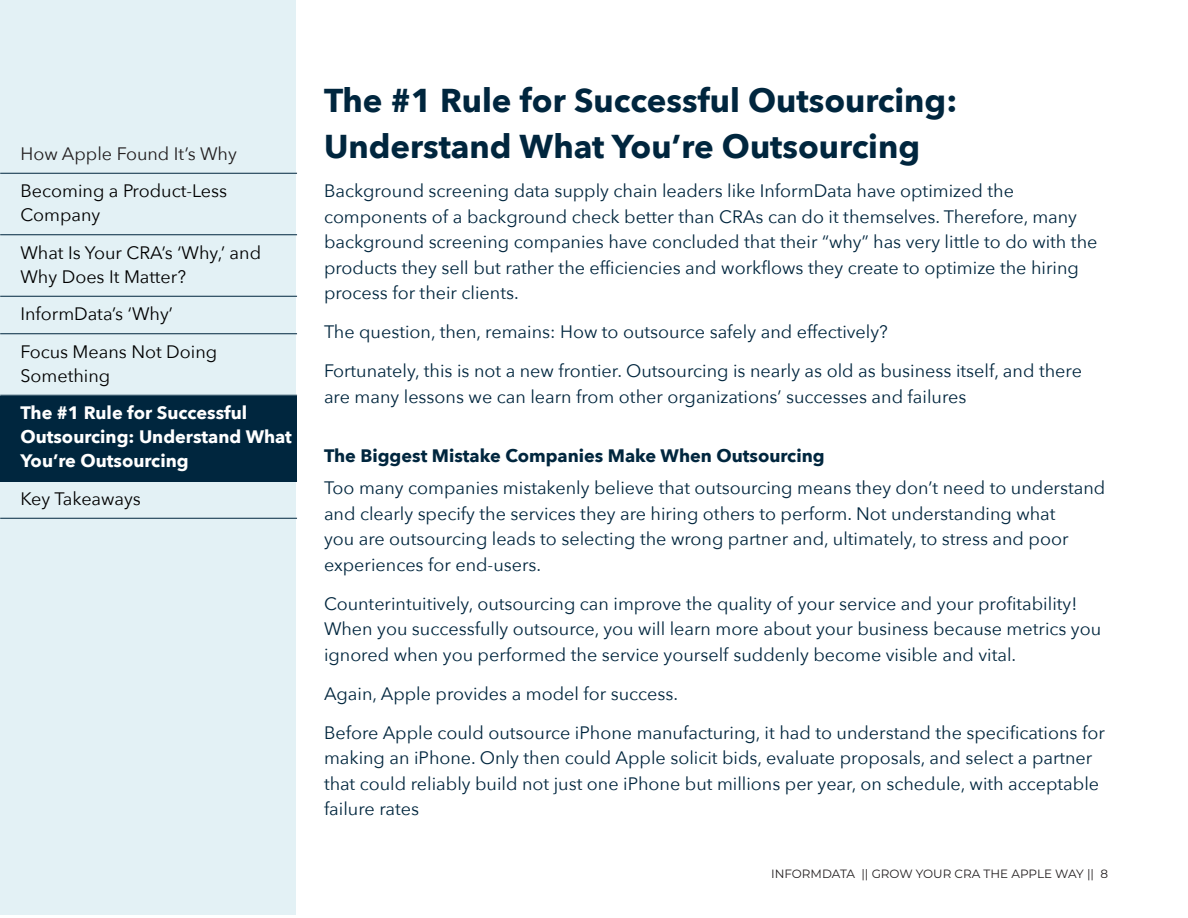
<style>
.page{position:relative;width:1188px;height:918px;background:#fff}
.page>*{position:absolute;margin:0;border:0;box-sizing:border-box;transform-origin:0 0}
.Sub_Header{font:700 33px/46.5px "Avenir Next";color:#00263e}
.Body{font:18px/25.5px "Avenir Next";color:#00263e}
.t1{font:18px/24px "Avenir Next";color:#000}
.t2{font:700 18px/24px "Avenir Next";color:#fff}
.Subhead_-_Black{font:700 18px "Avenir Next";color:#00263e}
.t3{font:18px "Avenir Next";color:#231f20}
.t4{font:12px "Montserrat";color:#231f20}
</style>
<div class="page">
<div style="left:0;top:0;width:296px;height:915px;background:#e3f1f5"></div>
<div style="left:0;top:396px;width:297px;height:86px;background:#00263e"></div>
<hr style="left:0;top:173px;width:297px;height:1px;background:#00263e">
<hr style="left:0;top:235px;width:297px;height:1px;background:#00263e">
<hr style="left:0;top:296px;width:297px;height:1px;background:#00263e">
<hr style="left:0;top:334px;width:297px;height:1px;background:#00263e">
<hr style="left:0;top:395px;width:297px;height:1px;background:#00263e">
<hr style="left:0;top:518px;width:297px;height:1px;background:#00263e">
<p class="t3" style="left:20px;top:138px;width:218px">How Apple Found It’s Why</p>
<p class="t1" style="left:20px;top:178px;width:208px">Becoming a Product-Less<br>Company</p>
<p class="t1" style="left:20px;top:240px;width:242px">What Is Your CRA’s ‘Why,’ and<br>Why Does It Matter?</p>
<p class="t1" style="left:20px;top:294px;width:198px;line-height:37.5px">InformData’s ‘Why’<br>Focus Means Not Doing</p>
<p class="t1" style="left:20px;top:363px;width:91px">Something</p>
<p class="t2" style="left:20px;top:401px;width:273px">The #1 Rule for Successful<br>Outsourcing: Understand What<br>You’re Outsourcing</p>
<p class="t1" style="left:20px;top:486px;width:122px">Key Takeaways</p>
<p class="Sub_Header" style="left:324px;top:77px;width:635px">The #1 Rule for Successful Outsourcing:<br>Understand What You’re Outsourcing</p>
<p class="Body" style="left:324px;top:178px;width:775px">Background screening data supply chain leaders like InformData have optimized the components of a background check better than CRAs can do it themselves. Therefore, many background screening companies have concluded that their “why” has very little to do with the products they sell but rather the efficiencies and workflows they create to optimize the hiring process for their clients.</p>
<p class="Body" style="left:324px;top:319px;width:565px">The question, then, remains: How to outsource safely and effectively?</p>
<p class="Body" style="left:324px;top:358px;width:759px">Fortunately, this is not a new frontier. Outsourcing is nearly as old as business itself, and there are many lessons we can learn from other organizations’ successes and failures</p>
<p class="Subhead_-_Black" style="left:324px;top:440px;width:502px">The Biggest Mistake Companies Make When Outsourcing</p>
<p class="Body" style="left:324px;top:475px;width:783px">Too many companies mistakenly believe that outsourcing means they don’t need to understand and clearly specify the services they are hiring others to perform. Not understanding what<br>you are outsourcing leads to selecting the wrong partner and, ultimately, to stress and poor experiences for end-users.</p>
<p class="Body" style="left:324px;top:590px;width:779px">Counterintuitively, outsourcing can improve the quality of your service and your profitability!<br>When you successfully outsource, you will learn more about your business because metrics you ignored when you performed the service yourself suddenly become visible and vital.</p>
<p class="Body" style="left:324px;top:680px;width:356px">Again, Apple provides a model for success.</p>
<p class="Body" style="left:324px;top:719px;width:782px">Before Apple could outsource iPhone manufacturing, it had to understand the specifications for making an iPhone. Only then could Apple solicit bids, evaluate proposals, and select a partner that could reliably build not just one iPhone but millions per year, on schedule, with acceptable failure rates</p>
<p class="t4" style="left:771px;top:866px;width:339px">INFORMDATA || GROW YOUR CRA THE APPLE WAY || 8</p>
</div>
